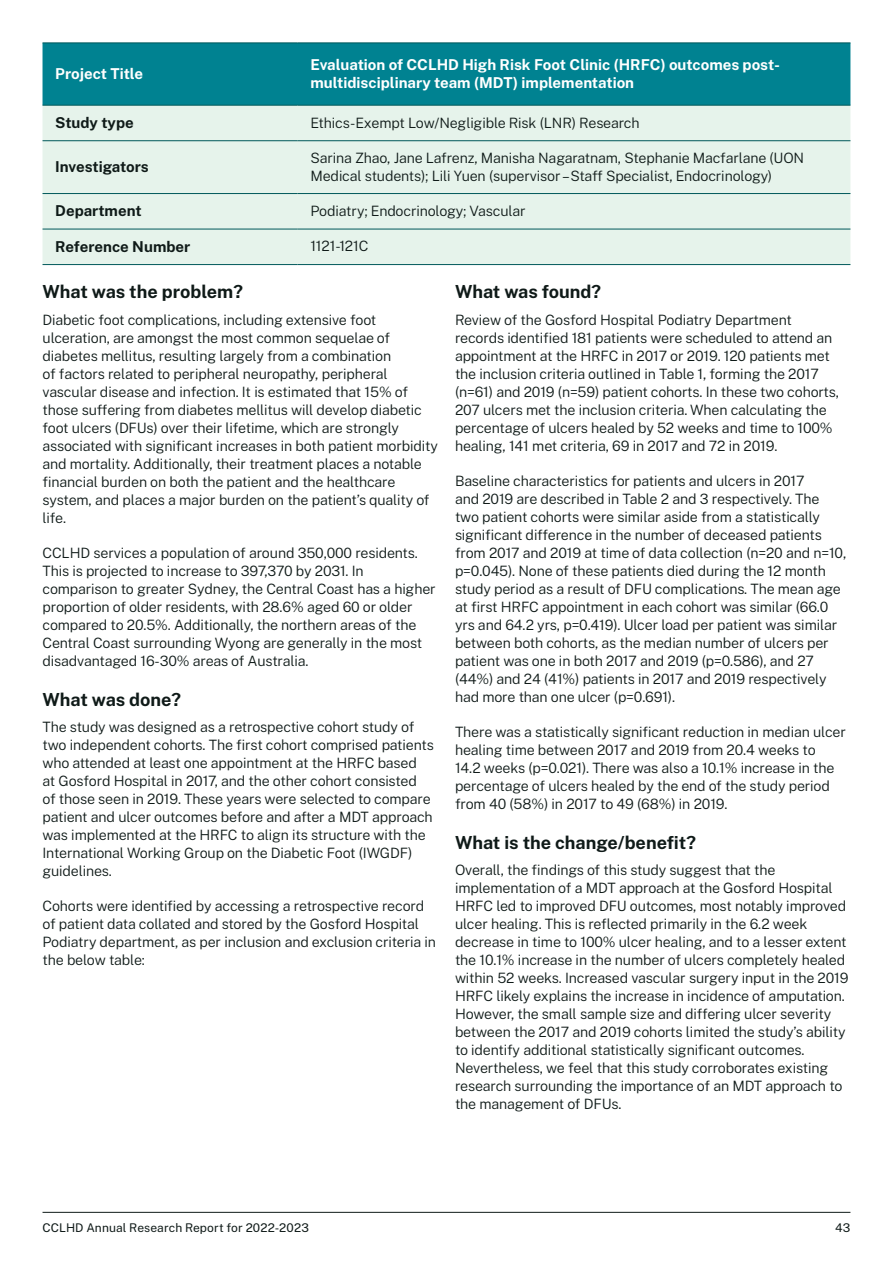
<style>
.page{position:relative;width:893px;height:1263px;background:#fff}
.page>*{position:absolute;margin:0;border:0;box-sizing:border-box;transform-origin:0 0}
.t1{font:700 18px "Public Sans";color:#0f1a18}
.t2{font:700 15px/18.3px "Public Sans";color:#fff}
.t3{font:700 15px "Public Sans";color:#0f1a18}
.Body{font:300 14.25px/18px "Public Sans";letter-spacing:-.01em;color:#0f1a18}
.t4{font:12px "Public Sans";letter-spacing:.01em;color:#0f1a18}
</style>
<div class="page">
<hr style="left:43px;top:1212px;width:807px;height:1px;background:#0f1a18">
<div style="left:43px;top:44px;width:807px;height:61px;background:#008291"></div>
<div style="left:43px;top:106px;width:807px;height:158px;background:#e6f3eb"></div>
<hr style="left:43px;top:43px;width:255px;height:1px;background:#00585a">
<hr style="left:298px;top:43px;width:552px;height:1px;background:#00585a">
<hr style="left:43px;top:105px;width:255px;height:1px;background:#00585a">
<hr style="left:298px;top:105px;width:552px;height:1px;background:#00585a">
<hr style="left:43px;top:140px;width:255px;height:1px;background:#00585a">
<hr style="left:298px;top:140px;width:552px;height:1px;background:#00585a">
<hr style="left:43px;top:193px;width:255px;height:1px;background:#00585a">
<hr style="left:298px;top:193px;width:552px;height:1px;background:#00585a">
<hr style="left:43px;top:229px;width:255px;height:1px;background:#00585a">
<hr style="left:298px;top:229px;width:552px;height:1px;background:#00585a">
<hr style="left:43px;top:264px;width:255px;height:1px;background:#00585a">
<hr style="left:298px;top:264px;width:552px;height:1px;background:#00585a">
<h4 class="t2" style="left:55px;top:63px;width:89px">Project Title</h4>
<h4 class="t2" style="left:310px;top:54px;width:471px">Evaluation of CCLHD High Risk Foot Clinic (HRFC) outcomes post&shy;multidisciplinary team (MDT) implementation</h4>
<h4 class="t3" style="left:55px;top:111px;width:80px">Study type</h4>
<p class="Body" style="left:310px;top:113px;width:331px">Ethics-Exempt Low/Negligible Risk (LNR) Research</p>
<h4 class="t3" style="left:55px;top:156px;width:95px">Investigators</h4>
<p class="Body" style="left:310px;top:148px;width:495px">Sarina Zhao, Jane Lafrenz, Manisha Nagaratnam, Stephanie Macfarlane (UON<br>Medical students); Lili Yuen (supervisor –Staff Specialist, Endocrinology)</p>
<h4 class="t3" style="left:55px;top:200px;width:88px">Department</h4>
<p class="Body" style="left:310px;top:201px;width:217px">Podiatry; Endocrinology; Vascular</p>
<h4 class="t3" style="left:55px;top:235px;width:137px">Reference Number</h4>
<p class="Body" style="left:310px;top:237px;width:60px">1121-121C</p>
<h3 class="t1" style="left:43px;top:279px;width:202px">What was the problem?</h3>
<p class="Body" style="left:43px;top:310px;width:397px">Diabetic foot complications, including extensive foot ulceration, are amongst the most common sequelae of diabetes mellitus, resulting largely from a combination<br>of factors related to peripheral neuropathy, peripheral vascular disease and infection. It is estimated that 15% of those suffering from diabetes mellitus will develop diabetic foot ulcers (DFUs) over their lifetime, which are strongly associated with significant increases in both patient morbidity and mortality. Additionally, their treatment places a notable financial burden on both the patient and the healthcare system, and places a major burden on the patient’s quality of life.</p>
<p class="Body" style="left:43px;top:543px;width:395px">CCLHD services a population of around 350,000 residents.<br>This is projected to increase to 397,370 by 2031. In comparison to greater Sydney, the Central Coast has a higher proportion of older residents, with 28.6% aged 60 or older compared to 20.5%. Additionally, the northern areas of the Central Coast surrounding Wyong are generally in the most disadvantaged 16-30% areas of Australia.</p>
<h3 class="t1" style="left:43px;top:686px;width:140px">What was done?</h3>
<p class="Body" style="left:43px;top:717px;width:393px">The study was designed as a retrospective cohort study of two independent cohorts. The first cohort comprised patients who attended at least one appointment at the HRFC based<br>at Gosford Hospital in 2017, and the other cohort consisted<br>of those seen in 2019. These years were selected to compare patient and ulcer outcomes before and after a MDT approach was implemented at the HRFC to align its structure with the International Working Group on the Diabetic Foot (IWGDF) guidelines.</p>
<p class="Body" style="left:43px;top:896px;width:395px">Cohorts were identified by accessing a retrospective record of patient data collated and stored by the Gosford Hospital Podiatry department, as per inclusion and exclusion criteria in the below table:</p>
<h3 class="t1" style="left:455px;top:279px;width:148px">What was found?</h3>
<p class="Body" style="left:455px;top:310px;width:386px">Review of the Gosford Hospital Podiatry Department records identified 181 patients were scheduled to attend an appointment at the HRFC in 2017 or 2019. 120 patients met the inclusion criteria outlined in Table 1, forming the 2017 (n=61) and 2019 (n=59) patient cohorts. In these two cohorts, 207 ulcers met the inclusion criteria. When calculating the percentage of ulcers healed by 52 weeks and time to 100% healing, 141 met criteria, 69 in 2017 and 72 in 2019.</p>
<p class="Body" style="left:455px;top:471px;width:393px">Baseline characteristics for patients and ulcers in 2017<br>and 2019 are described in Table 2 and 3 respectively. The two patient cohorts were similar aside from a statistically significant difference in the number of deceased patients from 2017 and 2019 at time of data collection (n=20 and n=10, p=0.045). None of these patients died during the 12 month study period as a result of DFU complications. The mean age at first HRFC appointment in each cohort was similar (66.0 yrs and 64.2 yrs, p=0.419). Ulcer load per patient was similar between both cohorts, as the median number of ulcers per patient was one in both 2017 and 2019 (p=0.586), and 27 (44%) and 24 (41%) patients in 2017 and 2019 respectively had more than one ulcer (p=0.691).</p>
<p class="Body" style="left:455px;top:722px;width:392px">There was a statistically significant reduction in median ulcer healing time between 2017 and 2019 from 20.4 weeks to<br>14.2 weeks (p=0.021). There was also a 10.1% increase in the percentage of ulcers healed by the end of the study period from 40 (58%) in 2017 to 49 (68%) in 2019.</p>
<h3 class="t1" style="left:455px;top:829px;width:242px">What is the change/benefit?</h3>
<p class="Body" style="left:455px;top:860px;width:395px">Overall, the findings of this study suggest that the implementation of a MDT approach at the Gosford Hospital HRFC led to improved DFU outcomes, most notably improved ulcer healing. This is reflected primarily in the 6.2 week decrease in time to 100% ulcer healing, and to a lesser extent the 10.1% increase in the number of ulcers completely healed within 52 weeks. Increased vascular surgery input in the 2019<br>HRFC likely explains the increase in incidence of amputation.<br>However, the small sample size and differing ulcer severity between the 2017 and 2019 cohorts limited the study’s ability to identify additional statistically significant outcomes.<br>Nevertheless, we feel that this study corroborates existing research surrounding the importance of an MDT approach to the management of DFUs.</p>
<p class="t4" style="left:43px;top:1219px;width:268px">CCLHD Annual Research Report for 2022-2023</p>
<p class="t4" style="left:835px;top:1219px;width:17px">43</p>
</div>
